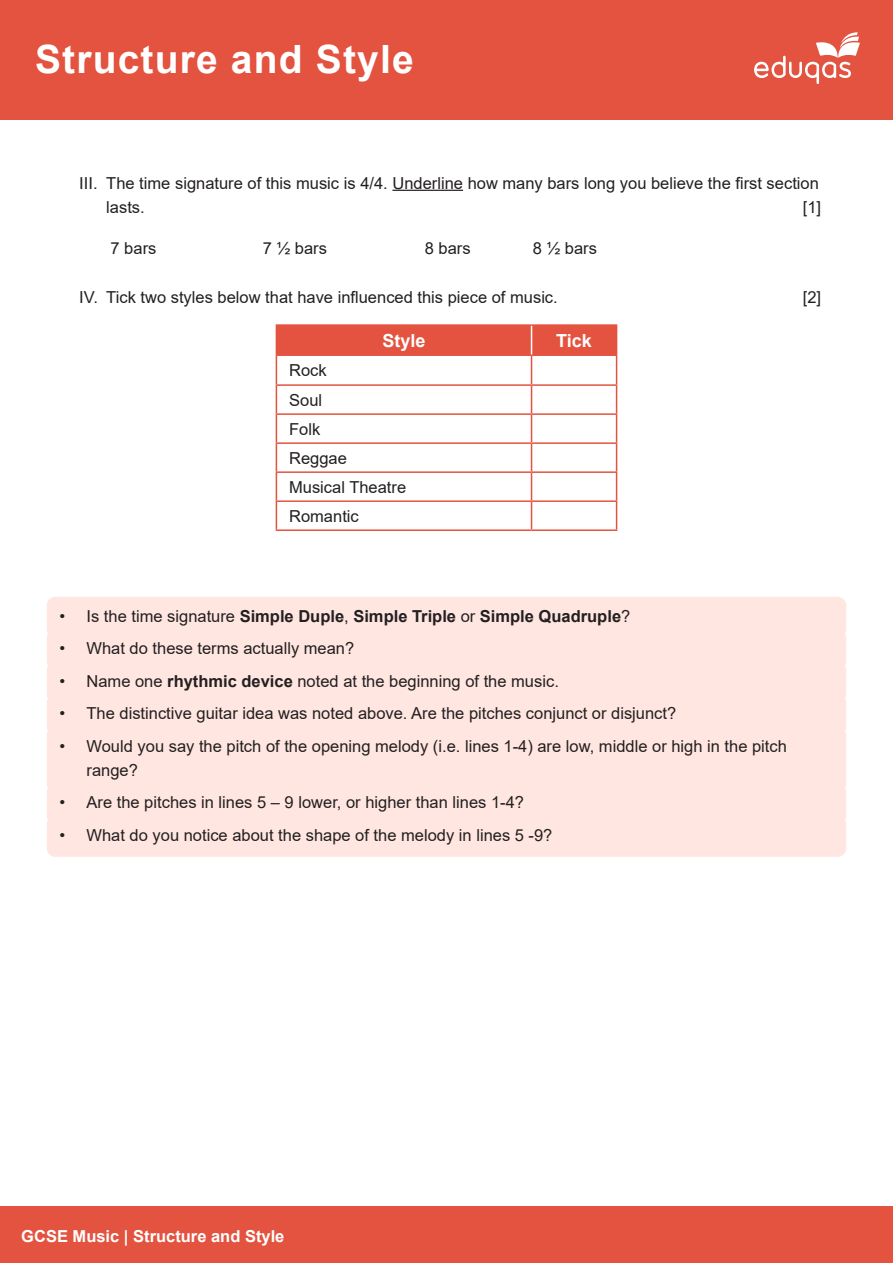
<style>
.page{position:relative;width:893px;height:1263px;background:#fff}
.page>*{position:absolute;margin:0;border:0;box-sizing:border-box;transform-origin:0 0}
.t1{font:700 39px "Arial";letter-spacing:.03em;color:#fff}
.Table_header{font:700 18px "Arial";color:#fff}
.Table_body{font:16.5px/24px "Arial";color:#231f20}
.t2{font:700 16.5px "Arial";color:#231f20}
.t3{font:700 16.5px "Arial";color:#fff}
.Question_answer_unde{font:16.5px "Arial";color:#231f20}
.s1{font-weight:400}
.s2{font-weight:700}
</style>
<div class="page">
<div style="left:0;top:0;width:893px;height:119px;background:#e3533f"></div>
<svg style="left:754px;top:32px;width:106px;height:52px"></svg>
<div style="left:0;top:1206px;width:893px;height:57px;background:#e3533f"></div>
<hr style="left:392px;top:190px;width:71px;height:1px;background:#231f20">
<div style="left:47px;top:597px;width:799px;height:41px;background:#ffe6e0;border-radius:9px"></div>
<div style="left:47px;top:629px;width:799px;height:41px;background:#ffe6e0;border-radius:9px"></div>
<div style="left:47px;top:662px;width:799px;height:41px;background:#ffe6e0;border-radius:9px"></div>
<div style="left:47px;top:694px;width:799px;height:41px;background:#ffe6e0;border-radius:9px"></div>
<div style="left:47px;top:727px;width:799px;height:65px;background:#ffe6e0;border-radius:9px"></div>
<div style="left:47px;top:783px;width:799px;height:41px;background:#ffe6e0;border-radius:9px"></div>
<div style="left:47px;top:816px;width:799px;height:41px;background:#ffe6e0;border-radius:9px"></div>
<hr style="left:276px;top:324px;width:255px;height:2px;background:#e3533f">
<hr style="left:531px;top:324px;width:86px;height:2px;background:#e3533f">
<hr style="left:276px;top:529px;width:255px;height:2px;background:#e3533f">
<hr style="left:531px;top:529px;width:86px;height:2px;background:#e3533f">
<svg style="left:276px;top:325px;width:341px;height:204px"></svg>
<h1 class="t1" style="left:35px;top:32px;width:380px">Structure and Style</h1>
<p class="Table_body" style="left:106px;top:171px;width:714px;text-indent:-27px">III. The time signature of this music is 4/4. Underline how many bars long you believe the first section lasts.</p>
<p class="Table_body" style="left:803px;top:195px;width:20px">[1]</p>
<p class="Question_answer_unde" style="left:111px;top:236px;width:47px">7 bars</p>
<p class="Question_answer_unde" style="left:263px;top:236px;width:66px">7 ½ bars</p>
<p class="Question_answer_unde" style="left:425px;top:236px;width:47px">8 bars</p>
<p class="Question_answer_unde" style="left:533px;top:236px;width:66px">8 ½ bars</p>
<p class="Table_body" style="left:79px;top:285px;width:480px">IV. Tick two styles below that have influenced this piece of music.</p>
<p class="Table_body" style="left:803px;top:285px;width:20px">[2]</p>
<p class="Table_header" style="left:382px;top:328px;width:45px">Style</p>
<p class="Table_header" style="left:556px;top:328px;width:37px">Tick</p>
<p class="Table_body" style="left:289px;top:358px;width:39px">Rock</p>
<p class="Table_body" style="left:289px;top:388px;width:35px">Soul</p>
<p class="Table_body" style="left:289px;top:417px;width:33px">Folk</p>
<p class="Table_body" style="left:289px;top:446px;width:59px">Reggae</p>
<p class="Table_body" style="left:289px;top:475px;width:119px">Musical Theatre</p>
<p class="Table_body" style="left:289px;top:504px;width:71px">Romantic</p>
<p class="t2" style="left:60px;top:604px;width:572px"><span class="s1">• Is the time signature</span> Simple Duple<span class="s1">,</span> Simple Triple <span class="s1">or</span> Simple Quadruple<span class="s1">?</span></p>
<p class="Table_body" style="left:60px;top:636px;width:296px">• What do these terms actually mean?</p>
<p class="Table_body" style="left:60px;top:669px;width:501px">• Name one <span class="s2">rhythmic device</span> noted at the beginning of the music.</p>
<p class="Table_body" style="left:60px;top:701px;width:618px">• The distinctive guitar idea was noted above. Are the pitches conjunct or disjunct?</p>
<p class="Table_body" style="left:87px;top:734px;width:702px;text-indent:-27px">• Would you say the pitch of the opening melody (i.e. lines 1-4) are low, middle or high in the pitch range?</p>
<p class="Table_body" style="left:60px;top:790px;width:466px">• Are the pitches in lines 5 – 9 lower, or higher than lines 1-4?</p>
<p class="Table_body" style="left:60px;top:823px;width:494px">• What do you notice about the shape of the melody in lines 5 -9?</p>
<p class="t3" style="left:21px;top:1224px;width:265px">GCSE Music | Structure and Style</p>
</div>
